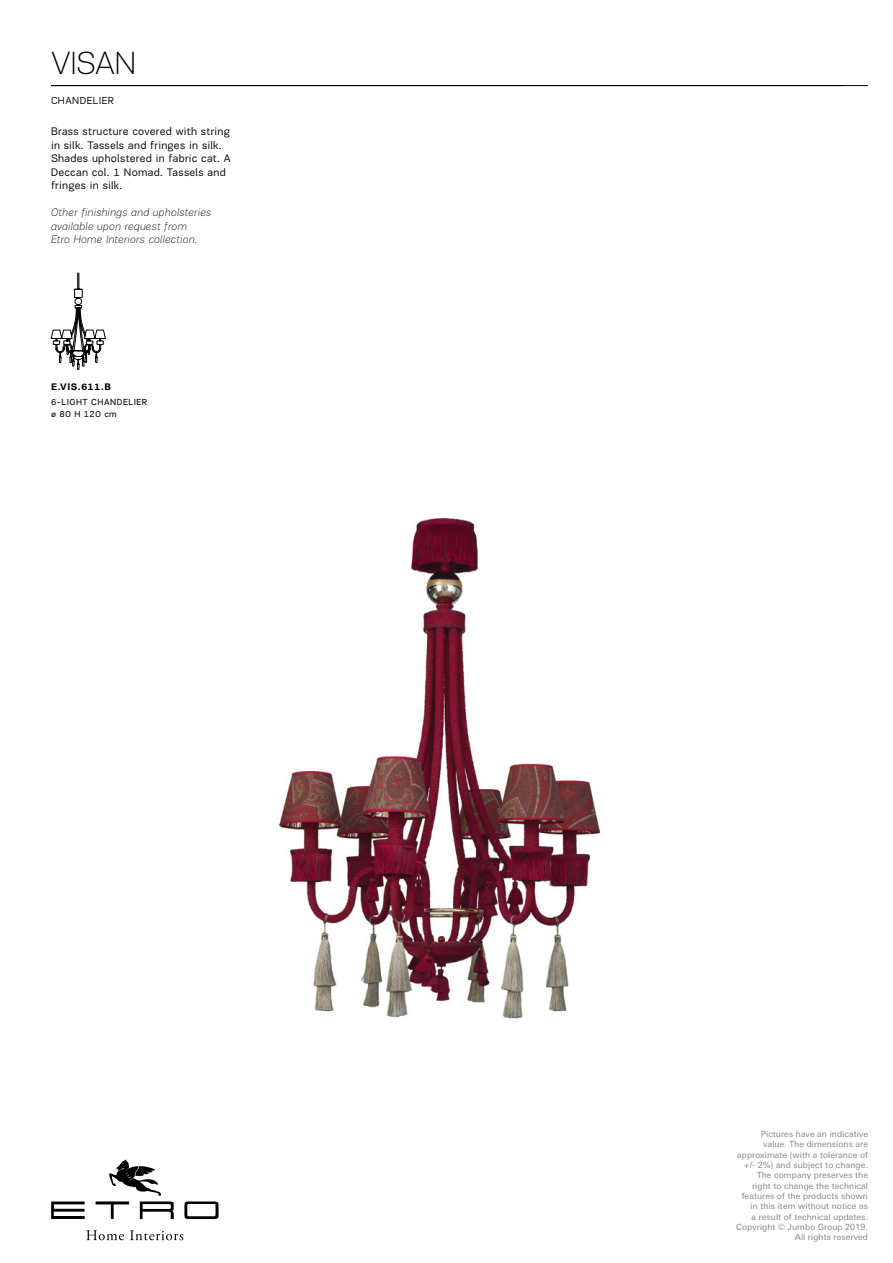
<style>
.page{position:relative;width:893px;height:1263px;background:#fff}
.page>*{position:absolute;margin:0;border:0;box-sizing:border-box;transform-origin:0 0}
.t1{font:100 33px "Encore Sans Pro PF";letter-spacing:-.01em;color:#000}
.t2{font:11.25px/13.5px "Encore Sans Pro PF";letter-spacing:.025em;color:#000}
.t3{font:italic 100 11.25px/13.5px "Encore Sans Pro PF";letter-spacing:.025em;color:#000}
.t4{font:10.5px "Encore Sans Pro PF";letter-spacing:.04em;color:#000}
.t5{font:700 9.75px "Encore Sans Pro PF";letter-spacing:.035em;color:#000}
.t6{font:9px/12px "Encore Sans Pro PF";letter-spacing:.055em;color:#000}
.t7{font:8.55px/10.4px "Linotype Univers Basic";letter-spacing:.01em;color:#868686;text-align:right}
</style>
<div class="page">
<img style="left:279px;top:517px;width:322px;height:502px">
<hr style="left:51px;top:85px;width:817px;height:1px;background:#000">
<svg style="left:51px;top:273px;width:55px;height:97px"></svg>
<svg style="left:109px;top:1159px;width:52px;height:36px"></svg>
<svg style="left:96px;top:1201px;width:33px;height:18px"></svg>
<svg style="left:140px;top:1201px;width:34px;height:18px"></svg>
<svg style="left:51px;top:1201px;width:34px;height:18px"></svg>
<svg style="left:184px;top:1201px;width:35px;height:18px"></svg>
<svg style="left:86px;top:1230px;width:38px;height:10px"></svg>
<svg style="left:130px;top:1230px;width:53px;height:10px"></svg>
<h1 class="t1" style="left:51px;top:44px;width:86px">VISAN</h1>
<p class="t4" style="left:51px;top:95px;width:64px">CHANDELIER</p>
<h2 class="t2" style="left:51px;top:125px;width:181px">Brass structure covered with string in silk. Tassels and fringes in silk.<br>Shades upholstered in fabric cat. A<br>Deccan col. 1 Nomad. Tassels and fringes in silk.</h2>
<h2 class="t3" style="left:51px;top:206px;width:162px">Other finishings and upholsteries available upon request from<br>Etro Home Interiors collection.</h2>
<p class="t5" style="left:51px;top:381px;width:62px">E.VIS.611.B</p>
<p class="t6" style="left:51px;top:396px;width:98px">6-LIGHT CHANDELIER ø 80 H 120 cm</p>
<p class="t7" style="left:736px;top:1129px;width:133px">Pictures have an indicative value. The dimensions are approximate (with a tolerance of +/- 2%) and subject to change.<br>The company preserves the right to change the technical features of the products shown in this item without notice as<br>a result of technical updates.<br>Copyright © Jumbo Group 2019.<br>All rights reserved</p>
</div>
